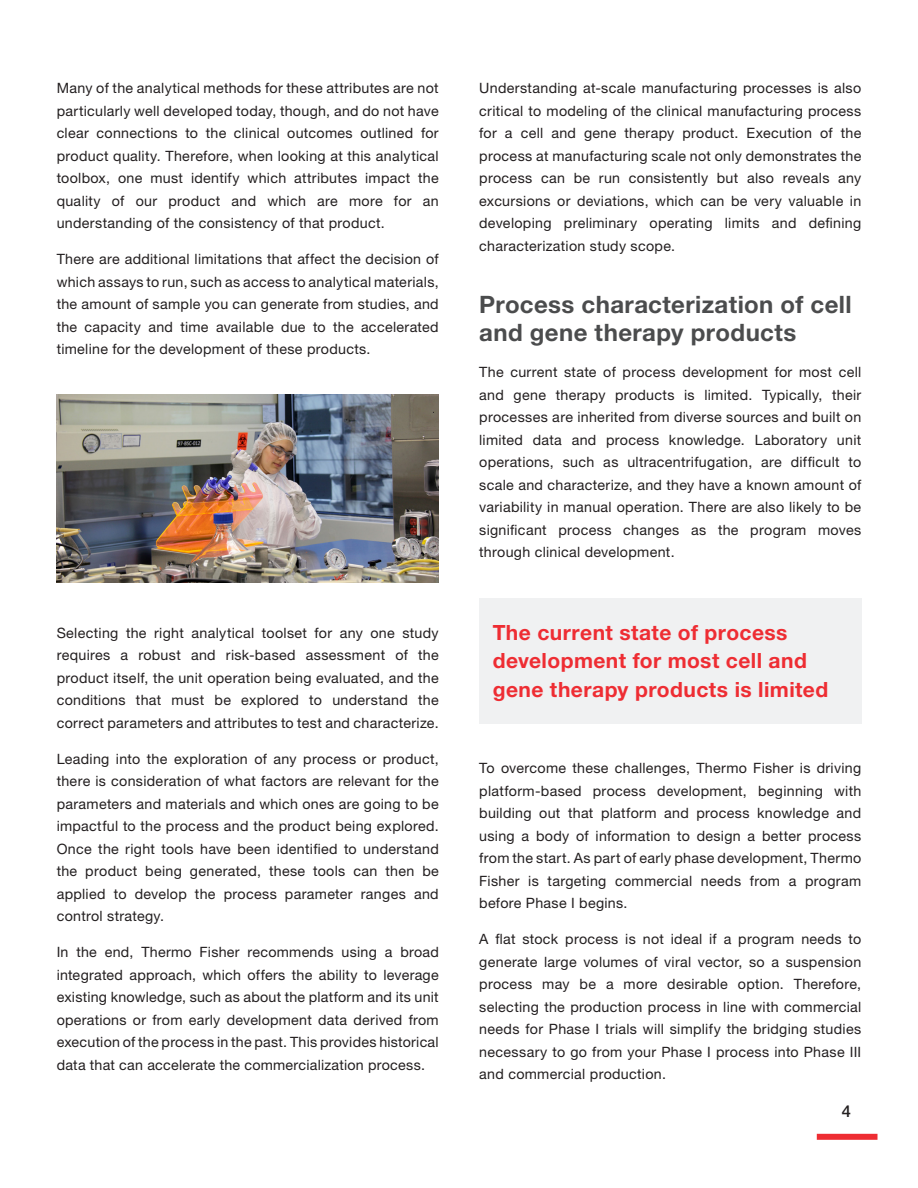
<style>
.page{position:relative;width:918px;height:1188px;background:#fff}
.page>*{position:absolute;margin:0;border:0;box-sizing:border-box;transform-origin:0 0}
.PATH_WP_Heading{font:700 24px/28.5px "Helvetica Neue LT Std";letter-spacing:.015em;color:#4b4c4d}
.PATH_WP_Callout_with{font:700 21px/28.5px "Helvetica Neue LT Std";letter-spacing:.02em;color:#ee2d33}
.t1{font:500 16.5px "Helvetica Neue LT Std";color:#231f20}
.PATH_WP_Body{font:14.25px/22.5px "Helvetica Neue LT Std";letter-spacing:.02em;color:#231f20;text-align:justify}
</style>
<div class="page">
<div style="left:817px;top:1134px;width:61px;height:6px;background:#ee2d33"></div>
<div style="left:479px;top:598px;width:382px;height:125px;background:#f0f1f2"></div>
<img style="left:57px;top:395px;width:382px;height:188px">
<p class="PATH_WP_Body" style="left:57px;top:76px;width:384px">Many of the analytical methods for these attributes are not particularly well developed today, though, and do not have clear connections to the clinical outcomes outlined for product quality. Therefore, when looking at this analytical toolbox, one must identify which attributes impact the quality of our product and which are more for an understanding of the consistency of that product.</p>
<p class="PATH_WP_Body" style="left:57px;top:247px;width:384px">There are additional limitations that affect the decision of which assays to run, such as access to analytical materials, the amount of sample you can generate from studies, and the capacity and time available due to the accelerated timeline for the development of these products.</p>
<p class="PATH_WP_Body" style="left:57px;top:621px;width:384px">Selecting the right analytical toolset for any one study requires a robust and risk-based assessment of the product itself, the unit operation being evaluated, and the conditions that must be explored to understand the correct parameters and attributes to test and characterize.</p>
<p class="PATH_WP_Body" style="left:57px;top:747px;width:384px">Leading into the exploration of any process or product, there is consideration of what factors are relevant for the parameters and materials and which ones are going to be impactful to the process and the product being explored.<br>Once the right tools have been identified to understand the product being generated, these tools can then be applied to develop the process parameter ranges and control strategy.</p>
<p class="PATH_WP_Body" style="left:57px;top:940px;width:384px">In the end, Thermo Fisher recommends using a broad integrated approach, which offers the ability to leverage existing knowledge, such as about the platform and its unit operations or from early development data derived from execution of the process in the past. This provides historical data that can accelerate the commercialization process.</p>
<p class="PATH_WP_Body" style="left:479px;top:76px;width:384px">Understanding at-scale manufacturing processes is also critical to modeling of the clinical manufacturing process for a cell and gene therapy product. Execution of the process at manufacturing scale not only demonstrates the process can be run consistently but also reveals any excursions or deviations, which can be very valuable in developing preliminary operating limits and defining characterization study scope.</p>
<p class="PATH_WP_Heading" style="left:479px;top:290px;width:374px">Process characterization of cell and gene therapy products</p>
<p class="PATH_WP_Body" style="left:479px;top:361px;width:384px">The current state of process development for most cell and gene therapy products is limited. Typically, their processes are inherited from diverse sources and built on limited data and process knowledge. Laboratory unit operations, such as ultracentrifugation, are difficult to scale and characterize, and they have a known amount of variability in manual operation. There are also likely to be significant process changes as the program moves through clinical development.</p>
<p class="PATH_WP_Callout_with" style="left:493px;top:618px;width:337px">The current state of process development for most cell and gene therapy products is limited</p>
<p class="PATH_WP_Body" style="left:479px;top:757px;width:384px">To overcome these challenges, Thermo Fisher is driving platform-based process development, beginning with building out that platform and process knowledge and using a body of information to design a better process from the start. As part of early phase development, Thermo Fisher is targeting commercial needs from a program before Phase I begins.</p>
<p class="PATH_WP_Body" style="left:479px;top:928px;width:384px">A flat stock process is not ideal if a program needs to generate large volumes of viral vector, so a suspension process may be a more desirable option. Therefore, selecting the production process in line with commercial needs for Phase I trials will simplify the bridging studies necessary to go from your Phase I process into Phase III and commercial production.</p>
<p class="t1" style="left:842px;top:1101px;width:11px">4</p>
</div>
